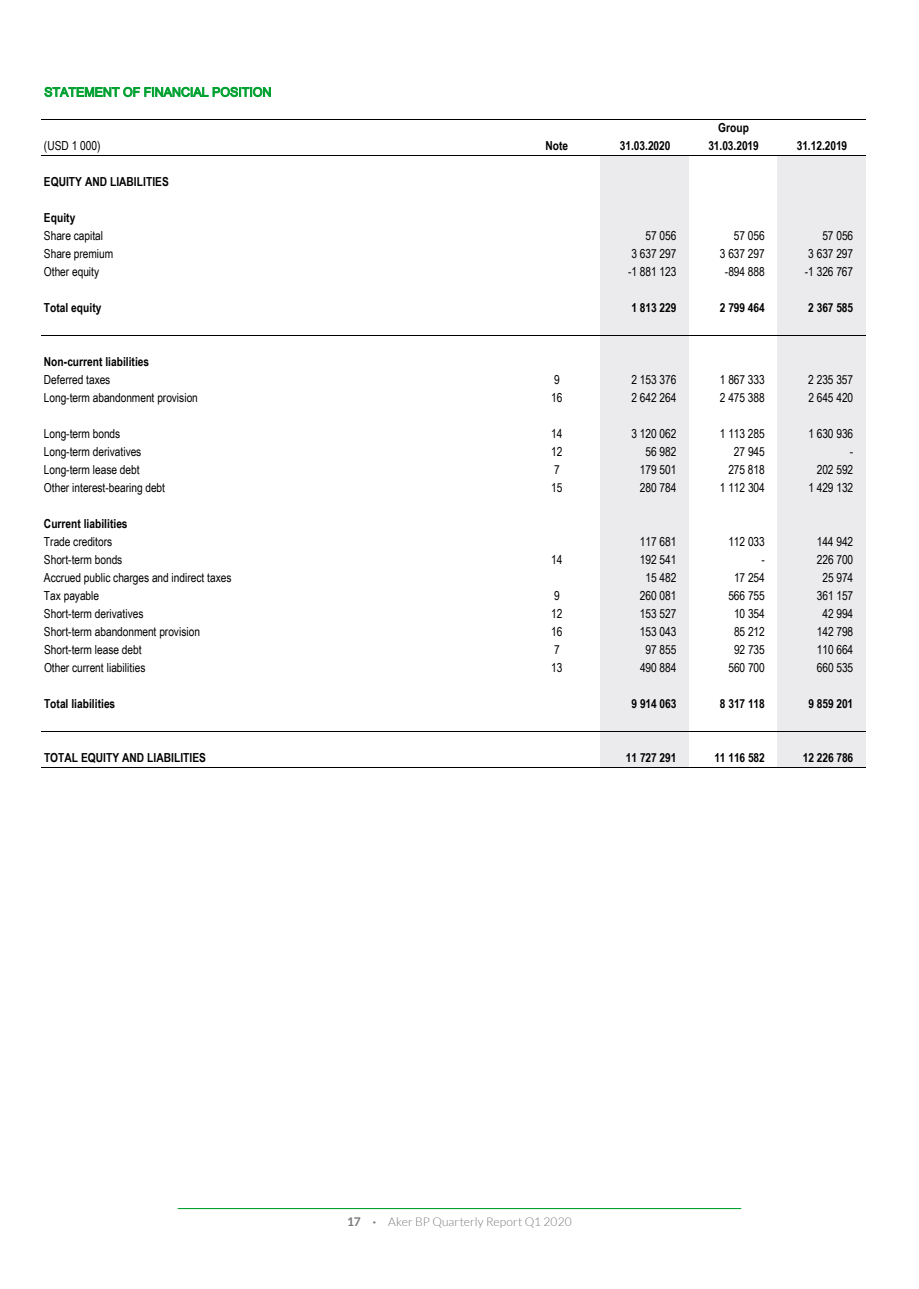
<style>
.page{position:relative;width:919px;height:1289px;background:#fff}
.page>*{position:absolute;margin:0;border:0;box-sizing:border-box;transform-origin:0 0}
.t1{font:12.45px/18px "Arial Narrow";letter-spacing:-.005em;color:#000}
.t2{font:700 12.45px/18px "Arial Narrow";color:#000}
.t3{font:12.45px "Arial";color:#00a030}
.t4{font:300 12px "Lato";letter-spacing:.01em;color:#777}
.s1{font-weight:700}
.s2{font-weight:400}
</style>
<div class="page">
<hr style="left:178px;top:1207px;width:563px;height:1px;background:#00a030">
<div style="left:600px;top:155px;width:88px;height:612px;background:#ebebed"></div>
<div style="left:777px;top:155px;width:88px;height:612px;background:#ebebed"></div>
<svg style="left:44px;top:87px;width:227px;height:10px"></svg>
<hr style="left:42px;top:119px;width:823px;height:1px;background:#000">
<hr style="left:42px;top:155px;width:823px;height:1px;background:#000">
<hr style="left:42px;top:335px;width:823px;height:1px;background:#000">
<hr style="left:42px;top:731px;width:823px;height:1px;background:#000">
<hr style="left:42px;top:767px;width:823px;height:1px;background:#000">
<p class="t3" style="left:44px;top:83px;width:229px">STATEMENT OF FINANCIAL POSITION</p>
<p class="t2" style="left:718px;top:118px;width:32px">Group</p>
<p class="t1" style="left:44px;top:136px;width:58px">(USD 1 000)</p>
<p class="t2" style="left:545px;top:136px;width:24px">Note</p>
<p class="t2" style="left:620px;top:136px;width:52px">31.03.2020</p>
<p class="t2" style="left:708px;top:136px;width:52px">31.03.2019</p>
<p class="t2" style="left:796px;top:136px;width:52px">31.12.2019</p>
<p class="t2" style="left:44px;top:172px;width:126px">EQUITY AND LIABILITIES</p>
<p class="t1" style="left:44px;top:208px;width:61px"><span class="s1">Equity<br></span>Share capital</p>
<p class="t1" style="left:645px;top:226px;width:32px">57 056</p>
<p class="t1" style="left:733px;top:226px;width:32px">57 056</p>
<p class="t1" style="left:822px;top:226px;width:32px">57 056</p>
<p class="t1" style="left:44px;top:244px;width:71px">Share premium</p>
<p class="t1" style="left:631px;top:244px;width:46px">3 637 297</p>
<p class="t1" style="left:719px;top:244px;width:46px">3 637 297</p>
<p class="t1" style="left:808px;top:244px;width:46px">3 637 297</p>
<p class="t1" style="left:44px;top:262px;width:57px">Other equity</p>
<p class="t1" style="left:628px;top:262px;width:50px">-1 881 123</p>
<p class="t1" style="left:724px;top:262px;width:41px">-894 888</p>
<p class="t1" style="left:804px;top:262px;width:50px">-1 326 767</p>
<p class="t2" style="left:44px;top:298px;width:59px">Total equity</p>
<p class="t2" style="left:631px;top:298px;width:46px">1 813 229</p>
<p class="t2" style="left:719px;top:298px;width:46px">2 799 464</p>
<p class="t2" style="left:808px;top:298px;width:46px">2 367 585</p>
<p class="t2" style="left:44px;top:352px;width:107px">Non-current liabilities<br><span class="s2">Deferred taxes</span></p>
<p class="t1" style="left:554px;top:370px;width:7px">9</p>
<p class="t1" style="left:631px;top:370px;width:46px">2 153 376</p>
<p class="t1" style="left:719px;top:370px;width:46px">1 867 333</p>
<p class="t1" style="left:808px;top:370px;width:46px">2 235 357</p>
<p class="t1" style="left:44px;top:388px;width:155px">Long-term abandonment provision</p>
<p class="t1" style="left:551px;top:388px;width:13px">16</p>
<p class="t1" style="left:631px;top:388px;width:46px">2 642 264</p>
<p class="t1" style="left:719px;top:388px;width:46px">2 475 388</p>
<p class="t1" style="left:808px;top:388px;width:46px">2 645 420</p>
<p class="t1" style="left:44px;top:424px;width:78px">Long-term bonds</p>
<p class="t1" style="left:551px;top:424px;width:13px">14</p>
<p class="t1" style="left:631px;top:424px;width:46px">3 120 062</p>
<p class="t1" style="left:719px;top:424px;width:46px">1 113 285</p>
<p class="t1" style="left:808px;top:424px;width:46px">1 630 936</p>
<p class="t1" style="left:44px;top:442px;width:99px">Long-term derivatives</p>
<p class="t1" style="left:551px;top:442px;width:13px">12</p>
<p class="t1" style="left:645px;top:442px;width:32px">56 982</p>
<p class="t1" style="left:734px;top:442px;width:32px">27 945</p>
<p class="t1" style="left:849px;top:442px;width:5px">-</p>
<p class="t1" style="left:44px;top:460px;width:97px">Long-term lease debt</p>
<p class="t1" style="left:554px;top:460px;width:7px">7</p>
<p class="t1" style="left:640px;top:460px;width:38px">179 501</p>
<p class="t1" style="left:728px;top:460px;width:38px">275 818</p>
<p class="t1" style="left:816px;top:460px;width:38px">202 592</p>
<p class="t1" style="left:44px;top:478px;width:123px">Other interest-bearing debt</p>
<p class="t1" style="left:551px;top:478px;width:13px">15</p>
<p class="t1" style="left:640px;top:478px;width:38px">280 784</p>
<p class="t1" style="left:719px;top:478px;width:46px">1 112 304</p>
<p class="t1" style="left:808px;top:478px;width:46px">1 429 132</p>
<p class="t2" style="left:44px;top:514px;width:85px">Current liabilities<br><span class="s2">Trade creditors</span></p>
<p class="t1" style="left:640px;top:532px;width:38px">117 681</p>
<p class="t1" style="left:728px;top:532px;width:38px">112 033</p>
<p class="t1" style="left:816px;top:532px;width:38px">144 942</p>
<p class="t1" style="left:44px;top:550px;width:80px">Short-term bonds</p>
<p class="t1" style="left:551px;top:550px;width:13px">14</p>
<p class="t1" style="left:640px;top:550px;width:38px">192 541</p>
<p class="t1" style="left:761px;top:550px;width:5px">-</p>
<p class="t1" style="left:816px;top:550px;width:38px">226 700</p>
<p class="t1" style="left:44px;top:568px;width:189px">Accrued public charges and indirect taxes</p>
<p class="t1" style="left:645px;top:568px;width:32px">15 482</p>
<p class="t1" style="left:734px;top:568px;width:32px">17 254</p>
<p class="t1" style="left:822px;top:568px;width:32px">25 974</p>
<p class="t1" style="left:44px;top:586px;width:57px">Tax payable</p>
<p class="t1" style="left:554px;top:586px;width:7px">9</p>
<p class="t1" style="left:640px;top:586px;width:38px">260 081</p>
<p class="t1" style="left:728px;top:586px;width:38px">566 755</p>
<p class="t1" style="left:816px;top:586px;width:38px">361 157</p>
<p class="t1" style="left:44px;top:604px;width:101px">Short-term derivatives</p>
<p class="t1" style="left:551px;top:604px;width:13px">12</p>
<p class="t1" style="left:640px;top:604px;width:38px">153 527</p>
<p class="t1" style="left:734px;top:604px;width:32px">10 354</p>
<p class="t1" style="left:822px;top:604px;width:32px">42 994</p>
<p class="t1" style="left:44px;top:622px;width:157px">Short-term abandonment provision</p>
<p class="t1" style="left:551px;top:622px;width:13px">16</p>
<p class="t1" style="left:640px;top:622px;width:38px">153 043</p>
<p class="t1" style="left:734px;top:622px;width:32px">85 212</p>
<p class="t1" style="left:816px;top:622px;width:38px">142 798</p>
<p class="t1" style="left:44px;top:640px;width:99px">Short-term lease debt</p>
<p class="t1" style="left:554px;top:640px;width:7px">7</p>
<p class="t1" style="left:645px;top:640px;width:32px">97 855</p>
<p class="t1" style="left:734px;top:640px;width:32px">92 735</p>
<p class="t1" style="left:816px;top:640px;width:38px">110 664</p>
<p class="t1" style="left:44px;top:658px;width:103px">Other current liabilities</p>
<p class="t1" style="left:551px;top:658px;width:13px">13</p>
<p class="t1" style="left:640px;top:658px;width:38px">490 884</p>
<p class="t1" style="left:728px;top:658px;width:38px">560 700</p>
<p class="t1" style="left:816px;top:658px;width:38px">660 535</p>
<p class="t2" style="left:44px;top:694px;width:73px">Total liabilities</p>
<p class="t2" style="left:631px;top:694px;width:46px">9 914 063</p>
<p class="t2" style="left:720px;top:694px;width:46px">8 317 118</p>
<p class="t2" style="left:808px;top:694px;width:46px">9 859 201</p>
<p class="t2" style="left:44px;top:748px;width:163px">TOTAL EQUITY AND LIABILITIES</p>
<p class="t2" style="left:626px;top:748px;width:52px">11 727 291</p>
<p class="t2" style="left:714px;top:748px;width:52px">11 116 582</p>
<p class="t2" style="left:802px;top:748px;width:52px">12 226 786</p>
<p class="t4" style="left:347px;top:1215px;width:226px"><span class="s1">17 ·</span> Aker BP Quarterly Report Q1 2020</p>
</div>
